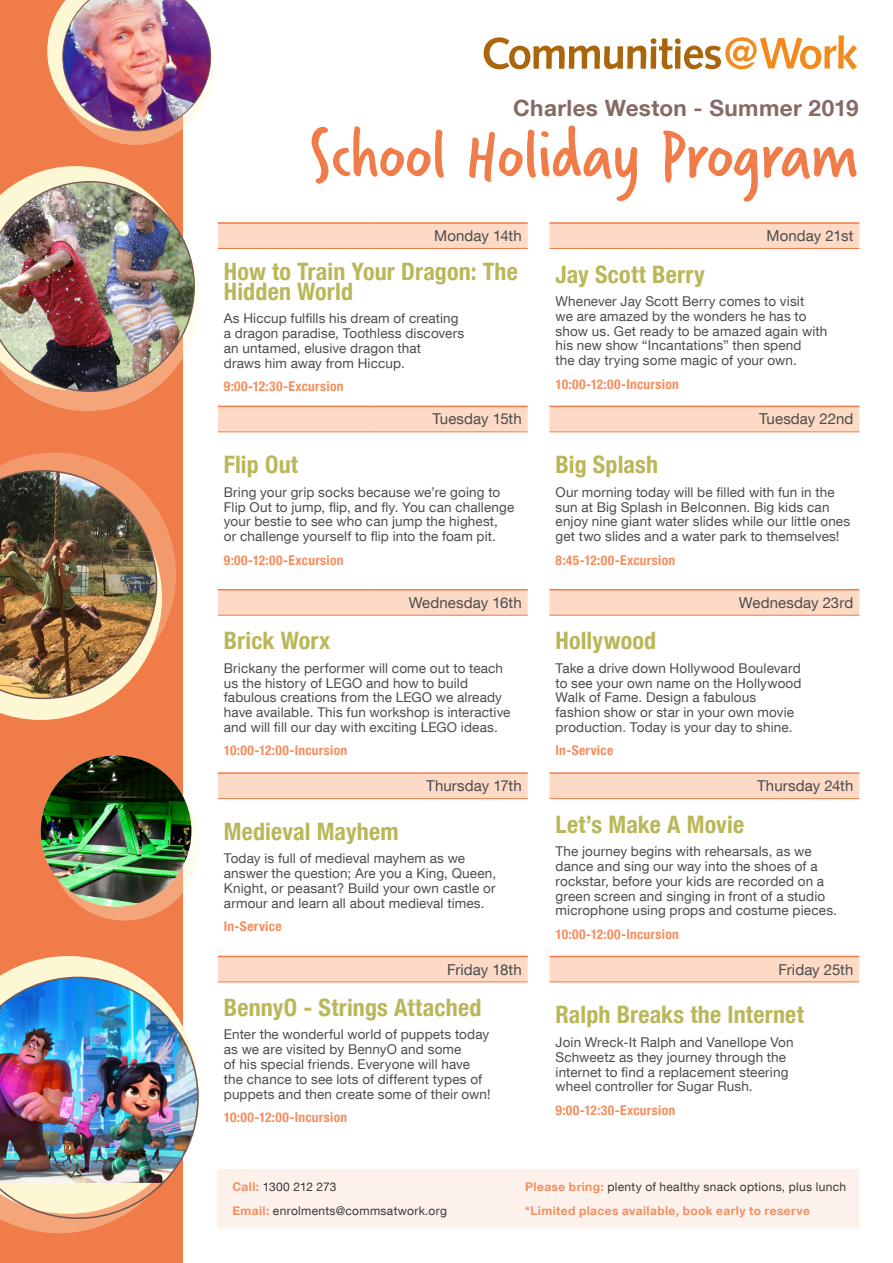
<style>
.page{position:relative;width:893px;height:1263px;background:#fff}
.page>*{position:absolute;margin:0;border:0;box-sizing:border-box;transform-origin:0 0}
.t1{font:75px "Verveine";letter-spacing:-.01em;color:#f07c4a}
.t2{font:700 condensed 24px/19.8px "Helvetica Neue LT Com";letter-spacing:.01em;color:#b9b759}
.t3{font:700 22.5px "Helvetica Neue LT Com";letter-spacing:.015em;color:#866a65}
.Day{font:15px "Helvetica Neue LT Com";letter-spacing:.005em;color:#4b4c4d}
.t4{font:13.5px/14.9px "Helvetica Neue LT Com";letter-spacing:.01em;color:#4b4c4d}
.Time_Details{font:700 condensed 13.5px "Helvetica Neue LT Com";letter-spacing:.02em;color:#f38e60}
.t5{font:700 12px/23.5px "Helvetica Neue LT Com";letter-spacing:.035em;color:#f38e60}
.t6{font:12px/23.5px "Helvetica Neue LT Com";letter-spacing:.025em;color:#383636}
.s1{font-weight:700;color:#f38e60}
.s2{font-weight:400;color:#383636}
</style>
<div class="page">
<div style="left:0;top:0;width:183px;height:1263px;background:#f07c4a"></div>
<img style="left:0;top:166px;width:199px;height:245px">
<svg style="left:0;top:1219px;width:117px;height:14px;fill:#f4a67a"></svg>
<svg style="left:0;top:956px;width:138px;height:21px;fill:#fef7d4"></svg>
<img style="left:0;top:977px;width:199px;height:242px">
<img style="left:0;top:453px;width:176px;height:267px">
<svg style="left:483px;top:35px;width:374px;height:35px"></svg>
<svg style="left:49px;top:769px;width:151px;height:151px;fill:#f4a67a"></svg>
<img style="left:41px;top:755px;width:150px;height:152px;border-radius:75px">
<img style="left:47px;top:0;width:167px;height:145px">
<div style="left:217px;top:1169px;width:642px;height:59px;background:#fdf2eb"></div>
<svg style="left:218px;top:590px;width:310px;height:25px"></svg>
<hr style="left:218px;top:589px;width:155px;height:1px;background:#f07c4a">
<hr style="left:373px;top:589px;width:155px;height:1px;background:#f07c4a">
<hr style="left:218px;top:615px;width:155px;height:1px;background:#f07c4a">
<hr style="left:373px;top:615px;width:155px;height:1px;background:#f07c4a">
<div style="left:218px;top:774px;width:310px;height:24px;background:#fcdac6"></div>
<hr style="left:218px;top:772px;width:155px;height:2px;background:#f07c4a">
<hr style="left:373px;top:772px;width:155px;height:2px;background:#f07c4a">
<hr style="left:218px;top:798px;width:155px;height:1px;background:#f07c4a">
<hr style="left:373px;top:798px;width:155px;height:1px;background:#f07c4a">
<div style="left:218px;top:957px;width:310px;height:24px;background:#fcdac6"></div>
<hr style="left:218px;top:956px;width:155px;height:1px;background:#f07c4a">
<hr style="left:373px;top:956px;width:155px;height:1px;background:#f07c4a">
<hr style="left:218px;top:981px;width:155px;height:1px;background:#f07c4a">
<hr style="left:373px;top:981px;width:155px;height:1px;background:#f07c4a">
<div style="left:550px;top:224px;width:309px;height:24px;background:#fcdac6"></div>
<hr style="left:550px;top:222px;width:155px;height:2px;background:#f07c4a">
<hr style="left:705px;top:222px;width:154px;height:2px;background:#f07c4a">
<hr style="left:550px;top:248px;width:155px;height:1px;background:#f07c4a">
<hr style="left:705px;top:248px;width:154px;height:1px;background:#f07c4a">
<div style="left:550px;top:407px;width:309px;height:24px;background:#fcdac6"></div>
<hr style="left:550px;top:406px;width:155px;height:1px;background:#f07c4a">
<hr style="left:705px;top:406px;width:154px;height:1px;background:#f07c4a">
<hr style="left:550px;top:431px;width:155px;height:1px;background:#f07c4a">
<hr style="left:705px;top:431px;width:154px;height:1px;background:#f07c4a">
<svg style="left:550px;top:590px;width:309px;height:25px"></svg>
<hr style="left:550px;top:589px;width:155px;height:1px;background:#f07c4a">
<hr style="left:705px;top:589px;width:154px;height:1px;background:#f07c4a">
<hr style="left:550px;top:615px;width:155px;height:1px;background:#f07c4a">
<hr style="left:705px;top:615px;width:154px;height:1px;background:#f07c4a">
<div style="left:550px;top:774px;width:309px;height:24px;background:#fcdac6"></div>
<hr style="left:550px;top:772px;width:155px;height:2px;background:#f07c4a">
<hr style="left:705px;top:772px;width:154px;height:2px;background:#f07c4a">
<hr style="left:550px;top:798px;width:155px;height:1px;background:#f07c4a">
<hr style="left:705px;top:798px;width:154px;height:1px;background:#f07c4a">
<div style="left:550px;top:957px;width:309px;height:24px;background:#fcdac6"></div>
<hr style="left:550px;top:956px;width:155px;height:1px;background:#f07c4a">
<hr style="left:705px;top:956px;width:154px;height:1px;background:#f07c4a">
<hr style="left:550px;top:981px;width:155px;height:1px;background:#f07c4a">
<hr style="left:705px;top:981px;width:154px;height:1px;background:#f07c4a">
<div style="left:218px;top:224px;width:310px;height:24px;background:#fcdac6"></div>
<hr style="left:218px;top:222px;width:155px;height:2px;background:#f07c4a">
<hr style="left:373px;top:222px;width:155px;height:2px;background:#f07c4a">
<hr style="left:218px;top:248px;width:155px;height:1px;background:#f07c4a">
<hr style="left:373px;top:248px;width:155px;height:1px;background:#f07c4a">
<div style="left:218px;top:407px;width:310px;height:24px;background:#fcdac6"></div>
<hr style="left:218px;top:406px;width:155px;height:1px;background:#f07c4a">
<hr style="left:373px;top:406px;width:155px;height:1px;background:#f07c4a">
<hr style="left:218px;top:431px;width:155px;height:1px;background:#f07c4a">
<hr style="left:373px;top:431px;width:155px;height:1px;background:#f07c4a">
<h3 class="t3" style="left:513px;top:94px;width:347px">Charles Weston - Summer 2019</h3>
<h1 class="t1" style="left:308px;top:103px;width:552px">School Holiday Program</h1>
<p class="Day" style="left:434px;top:226px;width:89px">Monday 14th</p>
<p class="t2" style="left:224px;top:262px;width:296px">How to Train Your Dragon: The<br>Hidden World</p>
<p class="t4" style="left:224px;top:311px;width:242px">As Hiccup fulfills his dream of creating a dragon paradise, Toothless discovers an untamed, elusive dragon that<br>draws him away from Hiccup.</p>
<p class="Time_Details" style="left:224px;top:378px;width:121px">9:00-12:30-Excursion</p>
<p class="Day" style="left:432px;top:410px;width:91px">Tuesday 15th</p>
<p class="t2" style="left:224px;top:455px;width:76px">Flip Out</p>
<p class="t4" style="left:224px;top:484px;width:292px">Bring your grip socks because we’re going to Flip Out to jump, flip, and fly. You can challenge your bestie to see who can jump the highest,<br>or challenge yourself to flip into the foam pit.</p>
<p class="Time_Details" style="left:224px;top:552px;width:121px">9:00-12:00-Excursion</p>
<p class="Day" style="left:409px;top:593px;width:114px">Wednesday 16th</p>
<p class="t2" style="left:224px;top:631px;width:108px">Brick Worx</p>
<p class="t4" style="left:224px;top:660px;width:288px">Brickany the performer will come out to teach us the history of LEGO and how to build fabulous creations from the LEGO we already have available. This fun workshop is interactive and will fill our day with exciting LEGO ideas.</p>
<p class="Time_Details" style="left:224px;top:742px;width:125px">10:00-12:00-Incursion</p>
<p class="Day" style="left:426px;top:777px;width:97px">Thursday 17th</p>
<p class="t2" style="left:224px;top:822px;width:176px">Medieval Mayhem</p>
<p class="t4" style="left:224px;top:851px;width:274px">Today is full of medieval mayhem as we answer the question; Are you a King, Queen, Knight, or peasant? Build your own castle or armour and learn all about medieval times.</p>
<p class="Time_Details" style="left:224px;top:918px;width:59px">In-Service</p>
<p class="Day" style="left:447px;top:960px;width:76px">Friday 18th</p>
<p class="t2" style="left:224px;top:998px;width:259px">BennyO - Strings Attached</p>
<p class="t4" style="left:224px;top:1027px;width:268px">Enter the wonderful world of puppets today as we are visited by BennyO and some<br>of his special friends. Everyone will have the chance to see lots of different types of puppets and then create some of their own!</p>
<p class="Time_Details" style="left:224px;top:1109px;width:125px">10:00-12:00-Incursion</p>
<p class="Day" style="left:767px;top:226px;width:88px">Monday 21st</p>
<p class="t2" style="left:556px;top:264px;width:151px">Jay Scott Berry</p>
<p class="t4" style="left:556px;top:293px;width:273px">Whenever Jay Scott Berry comes to visit<br>we are amazed by the wonders he has to show us. Get ready to be amazed again with his new show “Incantations” then spend<br>the day trying some magic of your own.</p>
<p class="Time_Details" style="left:556px;top:376px;width:125px">10:00-12:00-Incursion</p>
<p class="Day" style="left:759px;top:410px;width:96px">Tuesday 22nd</p>
<p class="t2" style="left:556px;top:455px;width:104px">Big Splash</p>
<p class="t4" style="left:556px;top:484px;width:296px">Our morning today will be filled with fun in the sun at Big Splash in Belconnen. Big kids can enjoy nine giant water slides while our little ones get two slides and a water park to themselves!</p>
<p class="Time_Details" style="left:556px;top:552px;width:121px">8:45-12:00-Excursion</p>
<p class="Day" style="left:739px;top:593px;width:116px">Wednesday 23rd</p>
<p class="t2" style="left:556px;top:631px;width:102px">Hollywood</p>
<p class="t4" style="left:556px;top:660px;width:247px">Take a drive down Hollywood Boulevard to see your own name on the Hollywood Walk of Fame. Design a fabulous fashion show or star in your own movie production. Today is your day to shine.</p>
<p class="Time_Details" style="left:556px;top:742px;width:59px">In-Service</p>
<p class="Day" style="left:757px;top:777px;width:98px">Thursday 24th</p>
<p class="t2" style="left:556px;top:814px;width:190px">Let’s Make A Movie</p>
<p class="t4" style="left:556px;top:843px;width:283px">The journey begins with rehearsals, as we dance and sing our way into the shoes of a rockstar, before your kids are recorded on a green screen and singing in front of a studio microphone using props and costume pieces.</p>
<p class="Time_Details" style="left:556px;top:926px;width:125px">10:00-12:00-Incursion</p>
<p class="Day" style="left:778px;top:960px;width:76px">Friday 25th</p>
<p class="t2" style="left:556px;top:1005px;width:250px">Ralph Breaks the Internet</p>
<p class="t4" style="left:556px;top:1034px;width:240px">Join Wreck-It Ralph and Vanellope Von Schweetz as they journey through the internet to find a replacement steering wheel controller for Sugar Rush.</p>
<p class="Time_Details" style="left:556px;top:1102px;width:121px">9:00-12:30-Excursion</p>
<p class="t6" style="left:232px;top:1175px;width:216px"><span class="s1">Call:</span> 1300 212 273<br><span class="s1">Email:</span> enrolments@commsatwork.org</p>
<p class="t5" style="left:525px;top:1175px;width:322px">Please bring: <span class="s2">plenty of healthy snack options, plus lunch </span>*Limited places available, book early to reserve</p>
</div>
